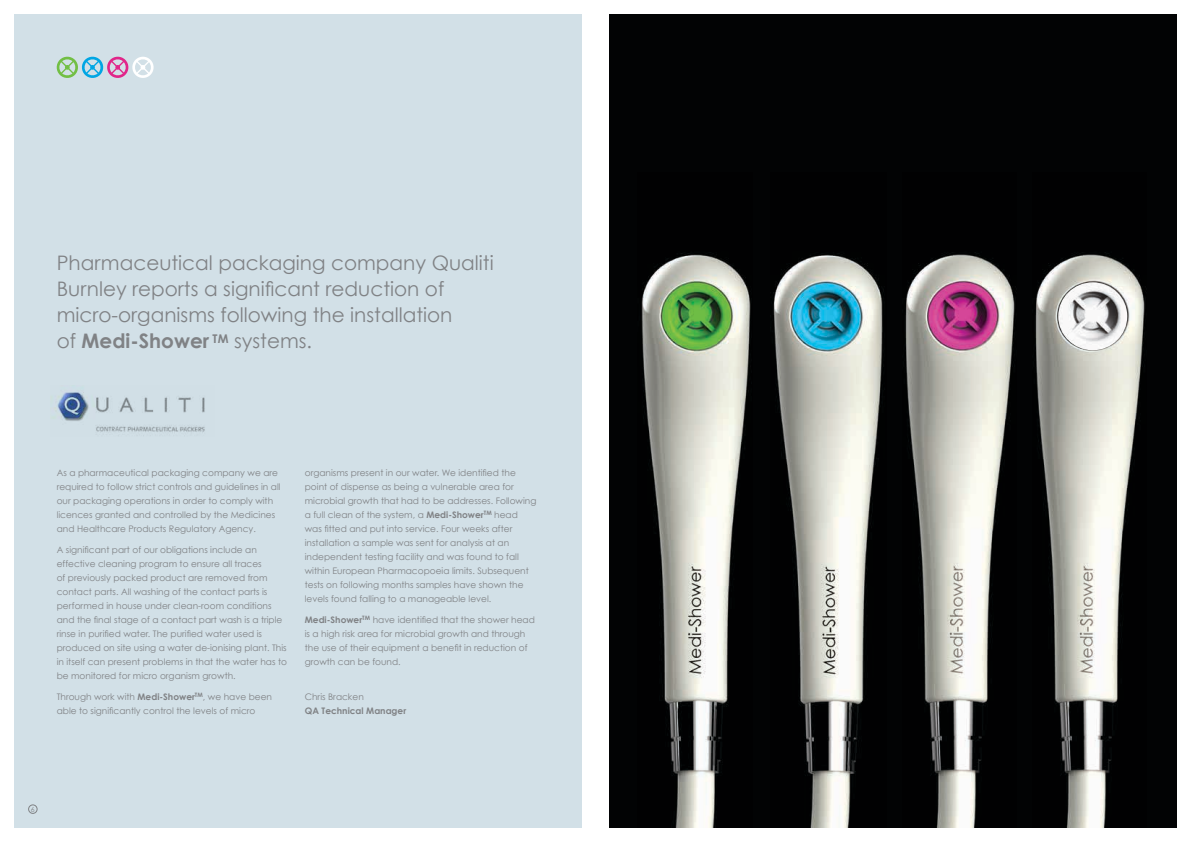
<style>
.page{position:relative;width:1191px;height:842px;background:#fff}
.page>*{position:absolute;margin:0;border:0;box-sizing:border-box;transform-origin:0 0}
.t1{font:20px/26px "Century Gothic";color:#808285}
.t2{font:9px/14px "Century Gothic";color:#808285}
.t3{font:700 9px "Century Gothic";color:#808285}
.t4{font:7px "Century Gothic";color:#808285}
.s1{font-weight:700}
</style>
<div class="page">
<div style="left:609px;top:14px;width:567px;height:814px;background:#020304"></div>
<img style="left:905px;top:254px;width:110px;height:574px">
<img style="left:773px;top:255px;width:110px;height:573px">
<div style="left:14px;top:14px;width:567px;height:814px;background:#d2e0e7"></div>
<svg style="left:56px;top:56px;width:98px;height:22px"></svg>
<img style="left:51px;top:392px;width:154px;height:40px">
<img style="left:641px;top:253px;width:110px;height:575px">
<img style="left:1035px;top:254px;width:110px;height:574px">
<div style="left:28px;top:805px;width:9px;height:9px;border:1px solid #808285;border-radius:50%"></div>
<img style="left:1058px;top:282px;width:69px;height:68px">
<h1 class="t1" style="left:57px;top:250px;width:438px">Pharmaceutical packaging company Qualiti Burnley reports a significant reduction of micro-organisms following the installation<br>of <span class="s1">Medi-Shower</span> <sup>TM</sup> systems.</h1>
<p class="t2" style="left:57px;top:466px;width:225px">As a pharmaceutical packaging company we are required to follow strict controls and guidelines in all our packaging operations in order to comply with licences granted and controlled by the Medicines and Healthcare Products Regulatory Agency.</p>
<p class="t2" style="left:57px;top:543px;width:232px">A significant part of our obligations include an effective cleaning program to ensure all traces<br>of previously packed product are removed from contact parts. All washing of the contact parts is performed in house under clean-room conditions and the final stage of a contact part wash is a triple rinse in purified water. The purified water used is produced on site using a water de-ionising plant. This in itself can present problems in that the water has to be monitored for micro organism growth.</p>
<p class="t2" style="left:57px;top:690px;width:217px">Through work with <span class="s1">Medi-Shower</span><sup>TM</sup>, we have been able to significantly control the levels of micro</p>
<p class="t2" style="left:305px;top:466px;width:233px">organisms present in our water. We identified the point of dispense as being a vulnerable area for microbial growth that had to be addresses. Following a full clean of the system, a <span class="s1">Medi-Shower</span><sup>TM</sup> head was fitted and put into service. Four weeks after installation a sample was sent for analysis at an independent testing facility and was found to fall within European Pharmacopoeia limits. Subsequent tests on following months samples have shown the levels found falling to a manageable level.</p>
<p class="t2" style="left:305px;top:613px;width:232px"><span class="s1">Medi-Shower</span><sup>TM</sup> have identified that the shower head is a high risk area for microbial growth and through the use of their equipment a benefit in reduction of growth can be found.</p>
<p class="t2" style="left:305px;top:690px;width:61px">Chris Bracken</p>
<p class="t3" style="left:305px;top:705px;width:103px">QA Technical Manager</p>
<p class="t4" style="left:31px;top:805px;width:5px">6</p>
</div>
